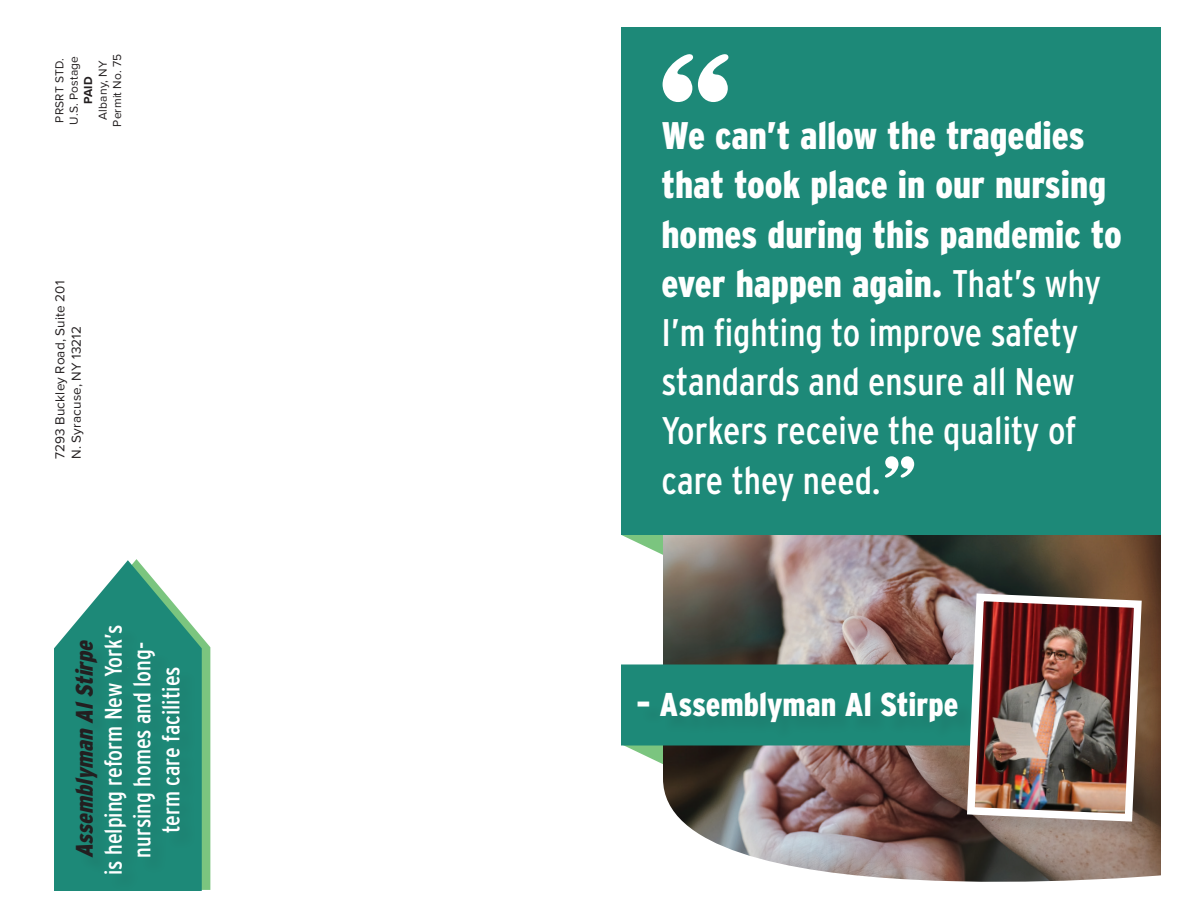
<style>
.page{position:relative;width:1188px;height:918px;background:#fff}
.page>*{position:absolute;margin:0;border:0;box-sizing:border-box;transform-origin:0 0}
.t1{font:135px "Stencil";color:#fff}
.t2{font:60px "Stencil";color:#fff}
.t3{font:38.4px/49.2px "Interstate Condensed";color:#fff}
.t4{font:900 33px "Interstate Condensed";color:#fff}
.t5{font:24px/28.8px "Interstate Condensed";color:#fff;text-align:center}
.t6{font:italic 900 24px "Interstate Condensed";color:#231f20}
.t7{font:13.5px/16.2px "Proxima Nova";letter-spacing:.01em;color:#231f20}
.t8{font:12px/14.4px "Proxima Nova";letter-spacing:.015em;color:#231f20}
.t9{font:700 12px "Proxima Nova";color:#231f20}
.s1{font-weight:900}
</style>
<div class="page">
<svg style="left:136px;top:559px;width:74px;height:331px;fill:#7bc57f"></svg>
<img style="left:688px;top:535px;width:473px;height:347px">
<div style="left:621px;top:27px;width:540px;height:508px;background:#1d8978"></div>
<svg style="left:54px;top:560px;width:148px;height:331px;fill:#1d8978"></svg>
<div style="left:78px;top:628px;width:120px;height:264px;background:#1d8776"></div>
<div style="left:970px;top:596px;width:191px;height:245px;background:#231f20;opacity:.15"></div>
<img style="left:621px;top:535px;width:525px;height:291px">
<p class="t8" style="left:95px;top:127px;width:74px;text-align:center;rotate:-90deg">Albany, NY<br>Permit No. 75</p>
<p class="t8" style="left:52px;top:125px;width:70px;rotate:-90deg">PRSRT STD.<br>U.S. Postage</p>
<p class="t9" style="left:79px;top:104px;width:29px;rotate:-90deg">PAID</p>
<p class="t7" style="left:51px;top:459px;width:180px;rotate:-90deg">7293 Buckley Road, Suite 201<br>N. Syracuse, NY 13212</p>
<p class="t5" style="left:99px;top:875px;width:252px;rotate:-90deg">is helping reform New York’s nursing homes and long&shy;term care facilities</p>
<p class="t6" style="left:71px;top:858px;width:224px;rotate:-90deg">Assemblyman AlStirpe</p>
<h1 class="t1" style="left:652px;top:20px;width:87px">“</h1>
<p class="t3" style="left:661px;top:111px;width:462px"><span class="s1">We can’t allow the tragedies that took place in our nursing homes during this pandemic to ever happen again.</span> That’s why<br>I’m fighting to improve safety standards and ensure all New<br>Yorkers receive the quality of care they need.</p>
<h2 class="t2" style="left:880px;top:441px;width:40px">”</h2>
<p class="t4" style="left:636px;top:686px;width:324px">– Assemblyman Al Stirpe</p>
</div>
